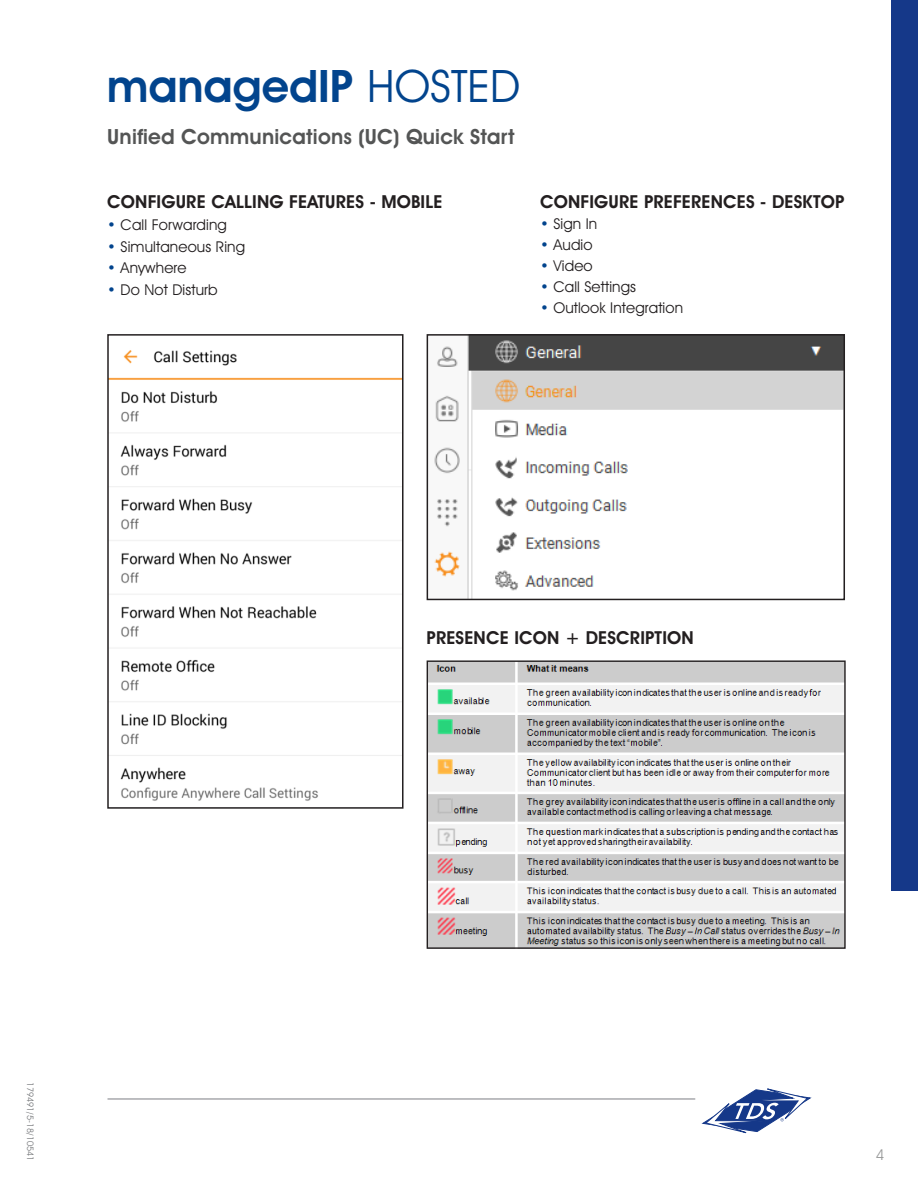
<style>
.page{position:relative;width:918px;height:1188px;background:#fff}
.page>*{position:absolute;margin:0;border:0;box-sizing:border-box;transform-origin:0 0}
.t1{font:600 45px "Avant Garde IT Cby BT";color:#02448d}
.t2{font:600 21px "Avant Garde IT Cby BT";letter-spacing:.01em;color:#545555}
.Head{font:600 18px "Avant Garde IT Cby BT";letter-spacing:.01em;color:#231f20}
.Body{font:15px "Avant Garde IT Cby BT";letter-spacing:.01em;color:#231f20}
.t3{font:15px "Avant Garde IT Cby BT";color:#989999}
.t4{font:9px "Avant Garde IT Cby BT";color:#76787b}
.s1{font-weight:400}
.s2{color:#02448d}
</style>
<div class="page">
<div style="left:891px;top:0;width:27px;height:891px;background:#153889"></div>
<svg style="left:702px;top:1088px;width:109px;height:45px"></svg>
<hr style="left:108px;top:1098px;width:587px;height:2px;background:#a8a9ad">
<img style="left:110px;top:350px;width:291px;height:451px">
<div style="left:107px;top:334px;width:297px;height:475px;border:2px solid #231f20"></div>
<img style="left:434px;top:337px;width:408px;height:260px">
<div style="left:427px;top:334px;width:418px;height:266px;border:2px solid #231f20"></div>
<img style="left:429px;top:662px;width:415px;height:285px">
<div style="left:427px;top:660px;width:419px;height:289px;border:1px solid #231f20"></div>
<h1 class="t1" style="left:107px;top:59px;width:415px">managedIP <span class="s1">HOSTED</span></h1>
<h2 class="t2" style="left:107px;top:124px;width:409px">Unified Communications (UC) Quick Start</h2>
<p class="Head" style="left:107px;top:191px;width:337px">CONFIGURE CALLING FEATURES - MOBILE</p>
<p class="Body" style="left:107px;top:215px;width:121px"><span class="s2">•</span> Call Forwarding</p>
<p class="Body" style="left:107px;top:237px;width:139px"><span class="s2">•</span> Simultaneous Ring</p>
<p class="Body" style="left:107px;top:259px;width:81px"><span class="s2">•</span> Anywhere</p>
<p class="Body" style="left:107px;top:281px;width:112px"><span class="s2">•</span> Do Not Disturb</p>
<p class="Head" style="left:540px;top:191px;width:306px">CONFIGURE PREFERENCES - DESKTOP</p>
<p class="Body" style="left:540px;top:215px;width:59px"><span class="s2">•</span> Sign In</p>
<p class="Body" style="left:540px;top:236px;width:54px"><span class="s2">•</span> Audio</p>
<p class="Body" style="left:540px;top:257px;width:54px"><span class="s2">•</span> Video</p>
<p class="Body" style="left:540px;top:278px;width:98px"><span class="s2">•</span> Call Settings</p>
<p class="Body" style="left:540px;top:299px;width:145px"><span class="s2">•</span> Outlook Integration</p>
<p class="Head" style="left:427px;top:627px;width:269px">PRESENCE ICON + DESCRIPTION</p>
<p class="t4" style="left:36px;top:1082px;width:81px;rotate:90deg">179491/5-18/10541</p>
<p class="t3" style="left:876px;top:1146px;width:10px">4</p>
</div>
